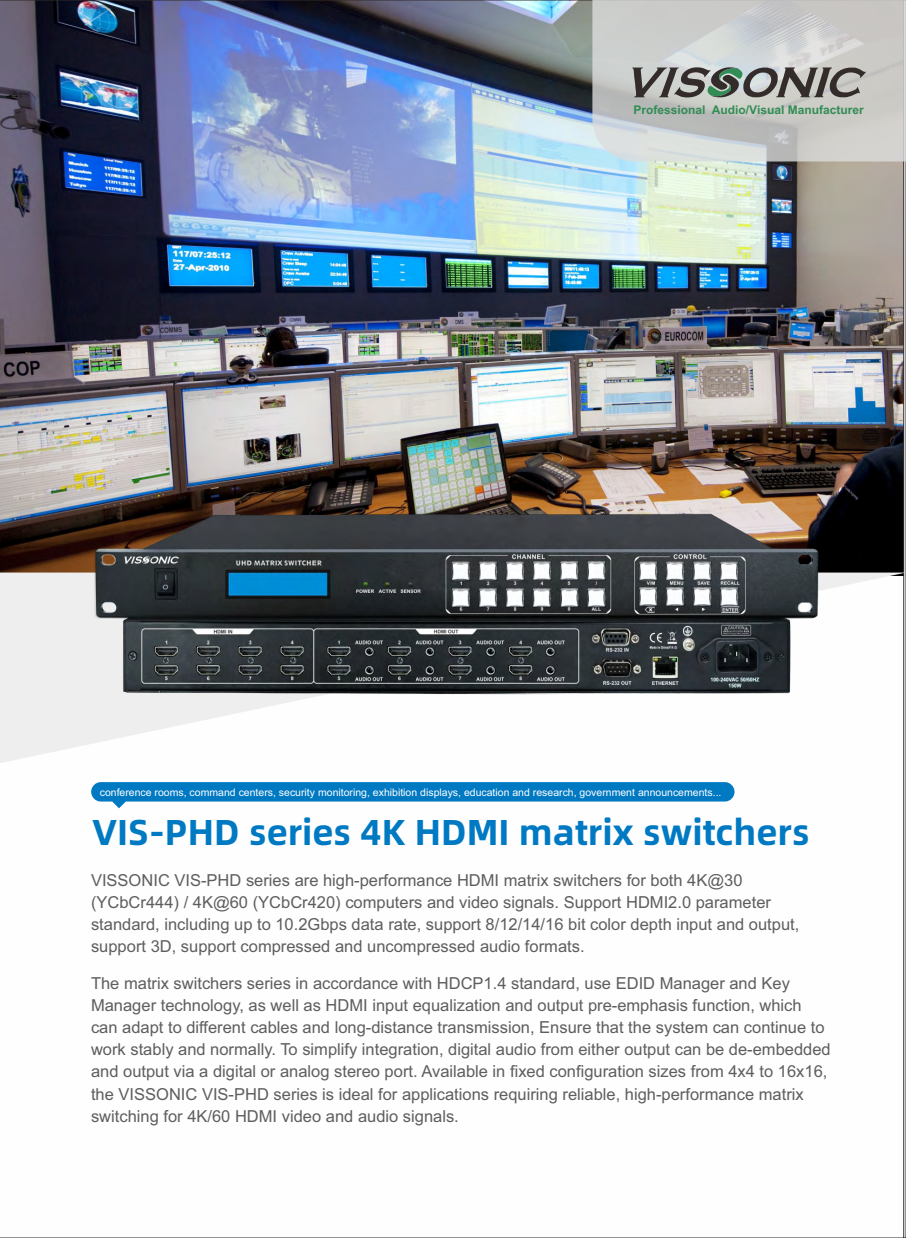
<style>
.page{position:relative;width:906px;height:1238px;background:#fff}
.page>*{position:absolute;margin:0;border:0;box-sizing:border-box;transform-origin:0 0}
.t1{font:36px "Alibaba Pu Hui Ti B";color:#0079c3}
.t2{font:16.5px/22px "Arial";color:#5f5d5d}
.t3{font:700 12px "Arial";color:#328c55}
.t4{font:10.5px "Arial";color:#fefefe}
</style>
<div class="page">
<img style="left:0;top:0;width:904px;height:1237px">
<svg style="left:592px;top:0;width:314px;height:161px;background:#cbcccb"></svg>
<svg style="left:0;top:572px;width:906px;height:191px"></svg>
<img style="left:70px;top:451px;width:766px;height:272px">
<svg style="left:632px;top:67px;width:234px;height:30px;background:#868884"></svg>
<svg style="left:91px;top:782px;width:643px;height:26px"></svg>
<p class="t3" style="left:633px;top:105px;width:232px">Professional Audio/Visual Manufacturer</p>
<p class="t4" style="left:100px;top:787px;width:623px">conference rooms, command centers, security monitoring, exhibition displays, education and research, government announcements...</p>
<h1 class="t1" style="left:92px;top:814px;width:719px">VIS-PHD series 4K HDMI matrix switchers</h1>
<p class="t2" style="left:91px;top:870px;width:710px">VISSONIC VIS-PHD series are high-performance HDMI matrix switchers for both 4K@30 (YCbCr444) / 4K@60 (YCbCr420) computers and video signals. Support HDMI2.0 parameter standard, including up to 10.2Gbps data rate, support 8/12/14/16 bit color depth input and output, support 3D, support compressed and uncompressed audio formats.</p>
<p class="t2" style="left:91px;top:973px;width:741px">The matrix switchers series in accordance with HDCP1.4 standard, use EDID Manager and Key Manager technology, as well as HDMI input equalization and output pre-emphasis function, which can adapt to different cables and long-distance transmission, Ensure that the system can continue to work stably and normally. To simplify integration, digital audio from either output can be de-embedded and output via a digital or analog stereo port. Available in fixed configuration sizes from 4x4 to 16x16, the VISSONIC VIS-PHD series is ideal for applications requiring reliable, high-performance matrix switching for 4K/60 HDMI video and audio signals.</p>
</div>
